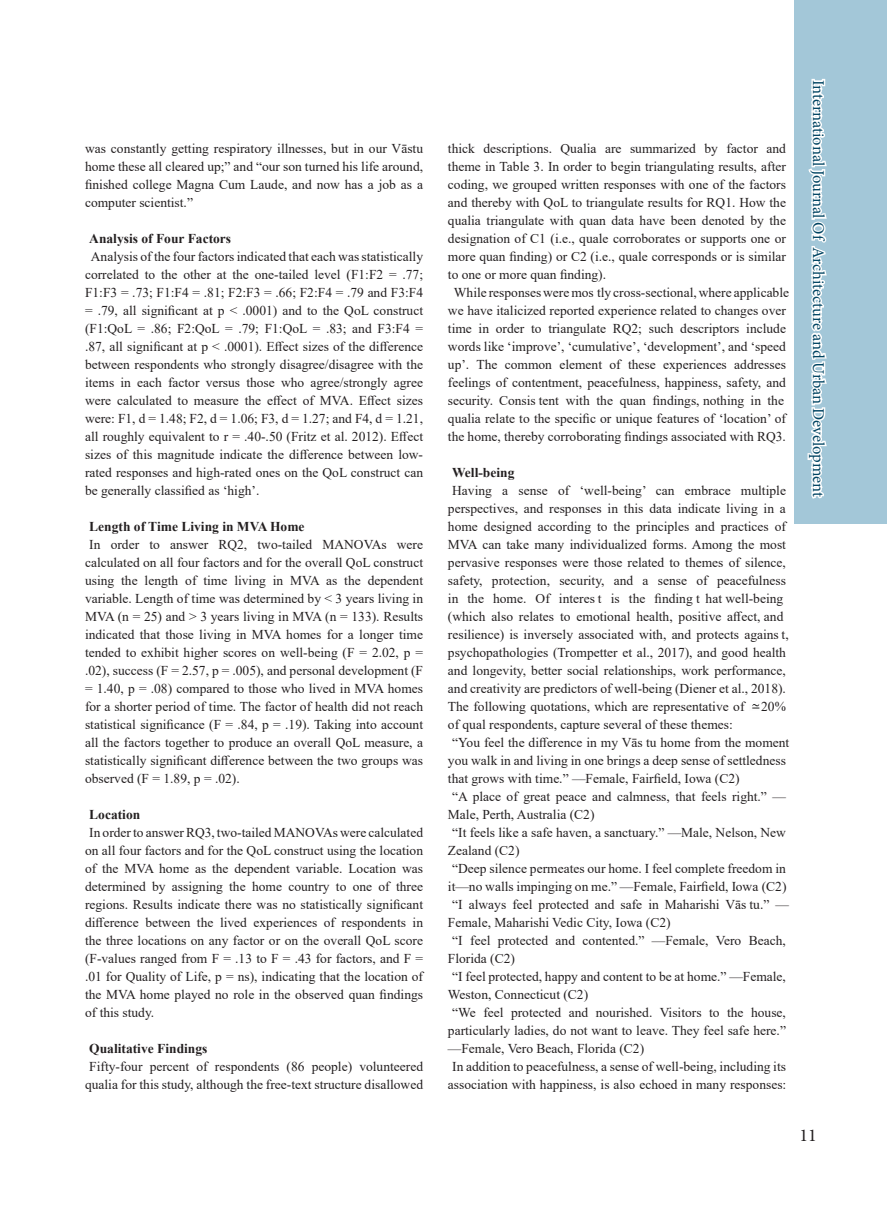
<style>
.page{position:relative;width:893px;height:1212px;background:#fff}
.page>*{position:absolute;margin:0;border:0;box-sizing:border-box;transform-origin:0 0}
.t1{font:18px "Minion Pro";color:#231f20}
.t2{font:16.5px "Minion Pro";letter-spacing:-.005em;color:#004462}
.متن_لاتین_اصلی{font:13.5px/18px "Times New Roman";color:#231f20;text-align:justify}
.متن_لاتین_اصلی-2{font:700 13.5px "Times New Roman";color:#231f20}
</style>
<div class="page">
<div style="left:794px;top:0;width:92px;height:524px;background:#a3c7d8"></div>
<svg style="left:807px;top:78px;width:20px;height:421px"></svg>
<svg style="left:752px;top:704px;width:8px;height:5px"></svg>
<p class="متن_لاتین_اصلی" style="left:85px;top:139px;width:340px">was constantly getting respiratory illnesses, but in our Vāstu home these all cleared up;” and “our son turned his life around, finished college Magna Cum Laude, and now has a job as a computer scientist.”</p>
<p class="متن_لاتین_اصلی-2" style="left:89px;top:228px;width:143px">Analysis of Four Factors</p>
<p class="متن_لاتین_اصلی" style="left:85px;top:247px;width:340px;text-indent:6px">Analysis of the four factors indicated that each was statistically correlated to the other at the one-tailed level (F1:F2 = .77; F1:F3 = .73; F1:F4 = .81; F2:F3 = .66; F2:F4 = .79 and F3:F4 = .79, all significant at p &lt; .0001) and to the QoL construct (F1:QoL = .86; F2:QoL = .79; F1:QoL = .83; and F3:F4 = .87, all significant at p &lt; .0001). Effect sizes of the difference between respondents who strongly disagree/disagree with the items in each factor versus those who agree/strongly agree were calculated to measure the effect of MVA. Effect sizes were: F1, d = 1.48; F2, d = 1.06; F3, d = 1.27; and F4, d = 1.21, all roughly equivalent to r = .40-.50 (Fritz et al. 2012). Effect sizes of this magnitude indicate the difference between low&shy;rated responses and high-rated ones on the QoL construct can be generally classified as ‘high’.</p>
<p class="متن_لاتین_اصلی-2" style="left:89px;top:516px;width:217px">Length of Time Living in MVA Home</p>
<p class="متن_لاتین_اصلی" style="left:85px;top:535px;width:340px;text-indent:4px">In order to answer RQ2, two-tailed MANOVAs were calculated on all four factors and for the overall QoL construct using the length of time living in MVA as the dependent variable. Length of time was determined by &lt; 3 years living in MVA (n = 25) and &gt; 3 years living in MVA (n = 133). Results indicated that those living in MVA homes for a longer time tended to exhibit higher scores on well-being (F = 2.02, p = .02), success (F = 2.57, p = .005), and personal development (F = 1.40, p = .08) compared to those who lived in MVA homes for a shorter period of time. The factor of health did not reach statistical significance (F = .84, p = .19). Taking into account all the factors together to produce an overall QoL measure, a statistically significant difference between the two groups was observed (F = 1.89, p = .02).</p>
<p class="متن_لاتین_اصلی-2" style="left:89px;top:804px;width:53px">Location</p>
<p class="متن_لاتین_اصلی" style="left:85px;top:823px;width:340px;text-indent:4px">In order to answer RQ3, two-tailed MANOVAs were calculated on all four factors and for the QoL construct using the location of the MVA home as the dependent variable. Location was determined by assigning the home country to one of three regions. Results indicate there was no statistically significant difference between the lived experiences of respondents in the three locations on any factor or on the overall QoL score (F-values ranged from F = .13 to F = .43 for factors, and F = .01 for Quality of Life, p = ns), indicating that the location of the MVA home played no role in the observed quan findings of this study.</p>
<p class="متن_لاتین_اصلی-2" style="left:89px;top:1038px;width:120px">Qualitative Findings</p>
<p class="متن_لاتین_اصلی" style="left:85px;top:1057px;width:340px;text-align:center">Fifty-four percent of respondents (86 people) volunteered qualia for this study, although the free-text structure disallowed</p>
<p class="متن_لاتین_اصلی" style="left:448px;top:139px;width:339px">thick descriptions. Qualia are summarized by factor and</p>
<p class="متن_لاتین_اصلی" style="left:448px;top:157px;width:340px">theme in Table 3. In order to begin triangulating results, after</p>
<p class="متن_لاتین_اصلی" style="left:448px;top:175px;width:340px">coding, we grouped written responses with one of the factors</p>
<p class="متن_لاتین_اصلی" style="left:448px;top:193px;width:340px">and thereby with QoL to triangulate results for RQ1. How the</p>
<p class="متن_لاتین_اصلی" style="left:448px;top:211px;width:340px">qualia triangulate with quan data have been denoted by the</p>
<p class="متن_لاتین_اصلی" style="left:448px;top:229px;width:340px">designation of C1 (i.e., quale corroborates or supports one or</p>
<p class="متن_لاتین_اصلی" style="left:448px;top:247px;width:340px">more quan finding) or C2 (i.e., quale corresponds or is similar</p>
<p class="متن_لاتین_اصلی" style="left:448px;top:265px;width:160px">to one or more quan finding).</p>
<p class="متن_لاتین_اصلی" style="left:454px;top:283px;width:337px">While responses were mos tly cross-sectional, where applicable</p>
<p class="متن_لاتین_اصلی" style="left:448px;top:301px;width:339px">we have italicized reported experience related to changes over</p>
<p class="متن_لاتین_اصلی" style="left:448px;top:319px;width:340px">time in order to triangulate RQ2; such descriptors include</p>
<p class="متن_لاتین_اصلی" style="left:448px;top:337px;width:340px">words like ‘improve’, ‘cumulative’, ‘development’, and ‘speed</p>
<p class="متن_لاتین_اصلی" style="left:448px;top:355px;width:340px">up’. The common element of these experiences addresses</p>
<p class="متن_لاتین_اصلی" style="left:448px;top:373px;width:340px">feelings of contentment, peacefulness, happiness, safety, and</p>
<p class="متن_لاتین_اصلی" style="left:448px;top:391px;width:338px">security. Consis tent with the quan findings, nothing in the</p>
<p class="متن_لاتین_اصلی" style="left:448px;top:409px;width:339px">qualia relate to the specific or unique features of ‘location’ of</p>
<p class="متن_لاتین_اصلی" style="left:448px;top:427px;width:339px">the home, thereby corroborating findings associated with RQ3.</p>
<p class="متن_لاتین_اصلی-2" style="left:452px;top:462px;width:64px">Well-being</p>
<p class="متن_لاتین_اصلی" style="left:452px;top:481px;width:335px">Having a sense of ‘well-being’ can embrace multiple</p>
<p class="متن_لاتین_اصلی" style="left:448px;top:499px;width:340px">perspectives, and responses in this data indicate living in a</p>
<p class="متن_لاتین_اصلی" style="left:448px;top:517px;width:339px">home designed according to the principles and practices of</p>
<p class="متن_لاتین_اصلی" style="left:448px;top:535px;width:340px">MVA can take many individualized forms. Among the most</p>
<p class="متن_لاتین_اصلی" style="left:448px;top:553px;width:340px">pervasive responses were those related to themes of silence,</p>
<p class="متن_لاتین_اصلی" style="left:448px;top:571px;width:340px">safety, protection, security, and a sense of peacefulness</p>
<p class="متن_لاتین_اصلی" style="left:448px;top:589px;width:337px">in the home. Of interes t is the finding t hat well-being</p>
<p class="متن_لاتین_اصلی" style="left:448px;top:607px;width:337px">(which also relates to emotional health, positive affect, and</p>
<p class="متن_لاتین_اصلی" style="left:448px;top:625px;width:342px">resilience) is inversely associated with, and protects agains t,</p>
<p class="متن_لاتین_اصلی" style="left:448px;top:643px;width:340px">psychopathologies (Trompetter et al., 2017), and good health</p>
<p class="متن_لاتین_اصلی" style="left:448px;top:661px;width:340px">and longevity, better social relationships, work performance,</p>
<p class="متن_لاتین_اصلی" style="left:448px;top:679px;width:340px">and creativity are predictors of well-being (Diener et al., 2018).</p>
<p class="متن_لاتین_اصلی" style="left:448px;top:697px;width:339px">The following quotations, which are representative of 20%</p>
<p class="متن_لاتین_اصلی" style="left:448px;top:715px;width:286px">of qual respondents, capture several of these themes:</p>
<p class="متن_لاتین_اصلی" style="left:452px;top:733px;width:339px">“You feel the difference in my Vās tu home from the moment</p>
<p class="متن_لاتین_اصلی" style="left:448px;top:751px;width:340px">you walk in and living in one brings a deep sense of settledness</p>
<p class="متن_لاتین_اصلی" style="left:448px;top:769px;width:293px">that grows with time.” —Female, Fairfield, Iowa (C2)</p>
<p class="متن_لاتین_اصلی" style="left:452px;top:787px;width:335px">“A place of great peace and calmness, that feels right.” —</p>
<p class="متن_لاتین_اصلی" style="left:448px;top:805px;width:148px">Male, Perth, Aus tralia (C2)</p>
<p class="متن_لاتین_اصلی" style="left:452px;top:823px;width:335px">“It feels like a safe haven, a sanctuary.” —Male, Nelson, New</p>
<p class="متن_لاتین_اصلی" style="left:448px;top:841px;width:73px">Zealand (C2)</p>
<p class="متن_لاتین_اصلی" style="left:452px;top:859px;width:335px">“Deep silence permeates our home. I feel complete freedom in</p>
<p class="متن_لاتین_اصلی" style="left:448px;top:877px;width:340px">it—no walls impinging on me.” —Female, Fairfield, Iowa (C2)</p>
<p class="متن_لاتین_اصلی" style="left:452px;top:895px;width:338px">“I always feel protected and safe in Maharishi Vās tu.” —</p>
<p class="متن_لاتین_اصلی" style="left:448px;top:913px;width:224px">Female, Maharishi Vedic City, Iowa (C2)</p>
<p class="متن_لاتین_اصلی" style="left:452px;top:931px;width:335px">“I feel protected and contented.” —Female, Vero Beach,</p>
<p class="متن_لاتین_اصلی" style="left:448px;top:949px;width:69px">Florida (C2)</p>
<p class="متن_لاتین_اصلی" style="left:452px;top:967px;width:335px">“I feel protected, happy and content to be at home.” —Female,</p>
<p class="متن_لاتین_اصلی" style="left:448px;top:985px;width:142px">Wes ton, Connecticut (C2)</p>
<p class="متن_لاتین_اصلی" style="left:452px;top:1003px;width:335px">“We feel protected and nourished. Visitors to the house,</p>
<p class="متن_لاتین_اصلی" style="left:448px;top:1021px;width:340px">particularly ladies, do not want to leave. They feel safe here.”</p>
<p class="متن_لاتین_اصلی" style="left:448px;top:1039px;width:198px">—Female, Vero Beach, Florida (C2)</p>
<p class="متن_لاتین_اصلی" style="left:452px;top:1057px;width:335px">In addition to peacefulness, a sense of well-being, including its</p>
<p class="متن_لاتین_اصلی" style="left:448px;top:1075px;width:340px">association with happiness, is also echoed in many responses:</p>
<p class="t2" style="left:829px;top:80px;width:419px;rotate:90deg">International Journal Of Architecture and Urban Development</p>
<h1 class="t1" style="left:800px;top:1123px;width:19px">11</h1>
</div>
